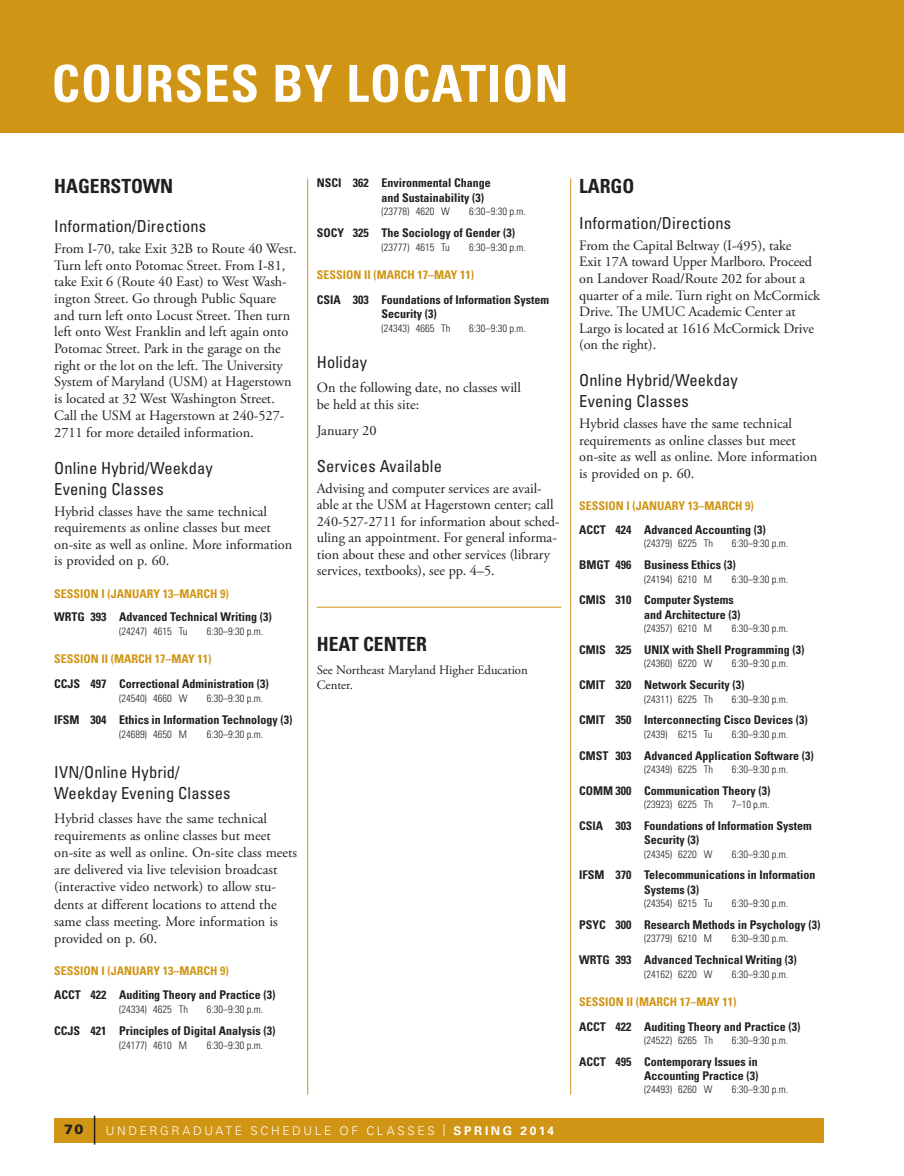
<style>
.page{position:relative;width:904px;height:1176px;background:#fff}
.page>*{position:absolute;margin:0;border:0;box-sizing:border-box;transform-origin:0 0}
.t1{font:700 condensed 51px "Univers LT Std";letter-spacing:.02em;color:#fff}
.t2{font:700 condensed 19.5px "Univers LT Std";color:#231f20}
.t3{font:condensed 16.5px/21px "Univers LT Std";letter-spacing:.01em;color:#231f20}
.t4{font:14.25px/16.5px "Adobe Garamond Pro";color:#231f20}
.t5{font:900 13.5px "Univers LT Std";color:#231f20}
.t6{font:12.75px/14.7px "Adobe Garamond Pro";color:#231f20}
.t7{font:700 condensed 12px/14.2px "Univers LT Std";color:#231f20}
.t8{font:700 condensed 12px "Univers LT Std";color:#d09514}
.t9{font:300 12px "Univers LT Std";letter-spacing:.22em;color:#fff}
.t10{font:300 condensed 10.5px "Univers LT Std";color:#231f20}
.s1{font-weight:700}
</style>
<div class="page">
<div style="left:0;top:0;width:904px;height:133px;background:#d09514"></div>
<div style="left:54px;top:1117px;width:770px;height:24px;background:#d09514"></div>
<hr style="left:307px;top:178px;width:1px;height:916px;background:#d09514">
<hr style="left:570px;top:178px;width:1px;height:916px;background:#d09514">
<svg style="left:94px;top:1115px;width:1px;height:29px"></svg>
<hr style="left:317px;top:606px;width:244px;height:1px;background:#d09514">
<h1 class="t1" style="left:52px;top:64px;width:518px">COURSES BY LOCATION</h1>
<h2 class="t2" style="left:54px;top:178px;width:121px">HAGERSTOWN</h2>
<p class="t3" style="left:54px;top:217px;width:153px">Information/Directions</p>
<p class="t4" style="left:54px;top:241px;width:244px">From I-70, take Exit 32B to Route 40 West.<br>Turn left onto Potomac Street. From I-81, take Exit 6 (Route 40 East) to West Wash&shy;ington Street. Go through Public Square and turn left onto Locust Street. Then turn left onto West Franklin and left again onto Potomac Street. Park in the garage on the right or the lot on the left. The University System of Maryland (USM) at Hagerstown is located at 32 West Washington Street.<br>Call the USM at Hagerstown at 240-527- 2711 for more detailed information.</p>
<p class="t3" style="left:54px;top:458px;width:160px">Online Hybrid/Weekday<br>Evening Classes</p>
<p class="t4" style="left:54px;top:504px;width:239px">Hybrid classes have the same technical requirements as online classes but meet on-site as well as online. More information is provided on p. 60.</p>
<p class="t8" style="left:54px;top:588px;width:176px">SESSION I (JANUARY 13–MARCH 9)</p>
<p class="t7" style="left:54px;top:611px;width:219px">WRTG 393 Advanced Technical Writing (3)</p>
<p class="t10" style="left:119px;top:627px;width:70px">(24247) 4615 Tu</p>
<p class="t10" style="left:207px;top:627px;width:58px">6:30–9:30 p.m.</p>
<p class="t8" style="left:54px;top:654px;width:159px">SESSION II (MARCH 17–MAY 11)</p>
<p class="t7" style="left:54px;top:677px;width:216px">CCJS 497 Correctional Administration (3)</p>
<p class="t10" style="left:119px;top:694px;width:70px">(24540) 4660 W</p>
<p class="t10" style="left:207px;top:694px;width:58px">6:30–9:30 p.m.</p>
<p class="t7" style="left:54px;top:713px;width:240px">IFSM 304 Ethics in Information Technology (3)</p>
<p class="t10" style="left:119px;top:729px;width:69px">(24689) 4650 M</p>
<p class="t10" style="left:207px;top:729px;width:58px">6:30–9:30 p.m.</p>
<p class="t3" style="left:54px;top:763px;width:178px">IVN/Online Hybrid/<br>Weekday Evening Classes</p>
<p class="t4" style="left:54px;top:811px;width:244px;line-height:17.1px">Hybrid classes have the same technical requirements as online classes but meet on-site as well as online. On-site class meets are delivered via live television broadcast (interactive video network) to allow stu&shy;dents at different locations to attend the same class meeting. More information is provided on p. 60.</p>
<p class="t8" style="left:54px;top:965px;width:176px">SESSION I (JANUARY 13–MARCH 9)</p>
<p class="t7" style="left:54px;top:988px;width:223px">ACCT 422 Auditing Theory and Practice (3)</p>
<p class="t10" style="left:119px;top:1004px;width:71px">(24334) 4625 Th</p>
<p class="t10" style="left:207px;top:1004px;width:58px">6:30–9:30 p.m.</p>
<p class="t7" style="left:54px;top:1024px;width:223px">CCJS 421 Principles of Digital Analysis (3)</p>
<p class="t10" style="left:119px;top:1040px;width:69px">(24177) 4610 M</p>
<p class="t10" style="left:207px;top:1040px;width:58px">6:30–9:30 p.m.</p>
<p class="t7" style="left:382px;top:177px;width:111px;text-indent:-65px">NSCI 362 Environmental Change and Sustainability (3)</p>
<p class="t10" style="left:382px;top:207px;width:70px">(23778) 4620 W</p>
<p class="t10" style="left:469px;top:207px;width:58px">6:30–9:30 p.m.</p>
<p class="t7" style="left:317px;top:227px;width:200px">SOCY 325 The Sociology of Gender (3)</p>
<p class="t10" style="left:382px;top:243px;width:70px">(23777) 4615 Tu</p>
<p class="t10" style="left:469px;top:243px;width:58px">6:30–9:30 p.m.</p>
<p class="t8" style="left:317px;top:270px;width:159px">SESSION II (MARCH 17–MAY 11)</p>
<p class="t7" style="left:382px;top:294px;width:169px;text-indent:-65px">CSIA 303 Foundations of Information System<br>Security (3)</p>
<p class="t10" style="left:382px;top:324px;width:71px">(24343) 4665 Th</p>
<p class="t10" style="left:469px;top:324px;width:58px">6:30–9:30 p.m.</p>
<p class="t3" style="left:317px;top:353px;width:52px">Holiday</p>
<p class="t4" style="left:317px;top:380px;width:206px;line-height:17.1px">On the following date, no classes will be held at this site:</p>
<p class="t4" style="left:317px;top:423px;width:61px">January 20</p>
<p class="t3" style="left:317px;top:456px;width:127px">Services Available</p>
<p class="t4" style="left:317px;top:481px;width:244px">Advising and computer services are avail&shy;able at the USM at Hagerstown center; call 240-527-2711 for information about sched&shy;uling an appointment. For general informa&shy;tion about these and other services (library services, textbooks), see pp. 4–5.</p>
<h2 class="t2" style="left:317px;top:636px;width:112px">HEAT CENTER</h2>
<p class="t6" style="left:317px;top:663px;width:213px">See Northeast Maryland Higher Education<br>Center.</p>
<p class="t5" style="left:64px;top:1123px;width:21px">70</p>
<p class="t9" style="left:106px;top:1125px;width:450px">UNDERGRADUATE SCHEDULE OF CLASSES | <span class="s1">SPRING 2014</span></p>
<h2 class="t2" style="left:579px;top:178px;width:57px">LARGO</h2>
<p class="t3" style="left:579px;top:214px;width:153px">Information/Directions</p>
<p class="t4" style="left:579px;top:238px;width:242px">From the Capital Beltway (I-495), take<br>Exit 17A toward Upper Marlboro. Proceed on Landover Road/Route 202 for about a quarter of a mile. Turn right on McCormick Drive. The UMUC Academic Center at Largo is located at 1616 McCormick Drive (on the right).</p>
<p class="t3" style="left:579px;top:371px;width:160px">Online Hybrid/Weekday<br>Evening Classes</p>
<p class="t4" style="left:579px;top:416px;width:239px">Hybrid classes have the same technical requirements as online classes but meet on-site as well as online. More information is provided on p. 60.</p>
<p class="t8" style="left:579px;top:501px;width:176px">SESSION I (JANUARY 13–MARCH 9)</p>
<p class="t7" style="left:579px;top:523px;width:188px">ACCT 424 Advanced Accounting (3)</p>
<p class="t10" style="left:644px;top:539px;width:71px">(24379) 6225 Th</p>
<p class="t10" style="left:732px;top:539px;width:58px">6:30–9:30 p.m.</p>
<p class="t7" style="left:579px;top:558px;width:158px">BMGT 496 Business Ethics (3)</p>
<p class="t10" style="left:644px;top:574px;width:69px">(24194) 6210 M</p>
<p class="t10" style="left:732px;top:574px;width:58px">6:30–9:30 p.m.</p>
<p class="t7" style="left:644px;top:594px;width:98px;text-indent:-65px">CMIS 310 Computer Systems and Architecture (3)</p>
<p class="t10" style="left:644px;top:624px;width:69px">(24357) 6210 M</p>
<p class="t10" style="left:732px;top:624px;width:58px">6:30–9:30 p.m.</p>
<p class="t7" style="left:579px;top:643px;width:227px">CMIS 325 UNIX with Shell Programming (3)</p>
<p class="t10" style="left:644px;top:659px;width:70px">(24360) 6220 W</p>
<p class="t10" style="left:732px;top:659px;width:58px">6:30–9:30 p.m.</p>
<p class="t7" style="left:579px;top:678px;width:167px">CMIT 320 Network Security (3)</p>
<p class="t10" style="left:644px;top:694px;width:71px">(24311) 6225 Th</p>
<p class="t10" style="left:732px;top:694px;width:58px">6:30–9:30 p.m.</p>
<p class="t7" style="left:579px;top:713px;width:230px">CMIT 350 Interconnecting Cisco Devices (3)</p>
<p class="t10" style="left:644px;top:729px;width:70px">(2439) 6215 Tu</p>
<p class="t10" style="left:732px;top:729px;width:58px">6:30–9:30 p.m.</p>
<p class="t7" style="left:579px;top:749px;width:236px">CMST 303 Advanced Application Software (3)</p>
<p class="t10" style="left:644px;top:764px;width:71px">(24349) 6225 Th</p>
<p class="t10" style="left:732px;top:764px;width:58px">6:30–9:30 p.m.</p>
<p class="t7" style="left:579px;top:784px;width:193px">COMM 300 Communication Theory (3)</p>
<p class="t10" style="left:644px;top:800px;width:71px">(23923) 6225 Th</p>
<p class="t10" style="left:732px;top:800px;width:39px">7–10 p.m.</p>
<p class="t7" style="left:644px;top:819px;width:169px;text-indent:-65px">CSIA 303 Foundations of Information System<br>Security (3)</p>
<p class="t10" style="left:644px;top:849px;width:70px">(24345) 6220 W</p>
<p class="t10" style="left:732px;top:849px;width:58px">6:30–9:30 p.m.</p>
<p class="t7" style="left:644px;top:868px;width:173px;text-indent:-65px">IFSM 370 Telecommunications in Information<br>Systems (3)</p>
<p class="t10" style="left:644px;top:899px;width:70px">(24354) 6215 Tu</p>
<p class="t10" style="left:732px;top:899px;width:58px">6:30–9:30 p.m.</p>
<p class="t7" style="left:579px;top:918px;width:243px">PSYC 300 Research Methods in Psychology (3)</p>
<p class="t10" style="left:644px;top:934px;width:69px">(23779) 6210 M</p>
<p class="t10" style="left:732px;top:934px;width:58px">6:30–9:30 p.m.</p>
<p class="t7" style="left:579px;top:953px;width:219px">WRTG 393 Advanced Technical Writing (3)</p>
<p class="t10" style="left:644px;top:969px;width:70px">(24162) 6220 W</p>
<p class="t10" style="left:732px;top:969px;width:58px">6:30–9:30 p.m.</p>
<p class="t8" style="left:579px;top:996px;width:159px">SESSION II (MARCH 17–MAY 11)</p>
<p class="t7" style="left:579px;top:1019px;width:223px">ACCT 422 Auditing Theory and Practice (3)</p>
<p class="t10" style="left:644px;top:1035px;width:71px">(24522) 6265 Th</p>
<p class="t10" style="left:732px;top:1035px;width:58px">6:30–9:30 p.m.</p>
<p class="t7" style="left:579px;top:1055px;width:181px;text-align:right">ACCT 495 Contemporary Issues in<br>Accounting Practice (3)</p>
<p class="t10" style="left:644px;top:1085px;width:70px">(24493) 6260 W</p>
<p class="t10" style="left:732px;top:1085px;width:58px">6:30–9:30 p.m.</p>
</div>
